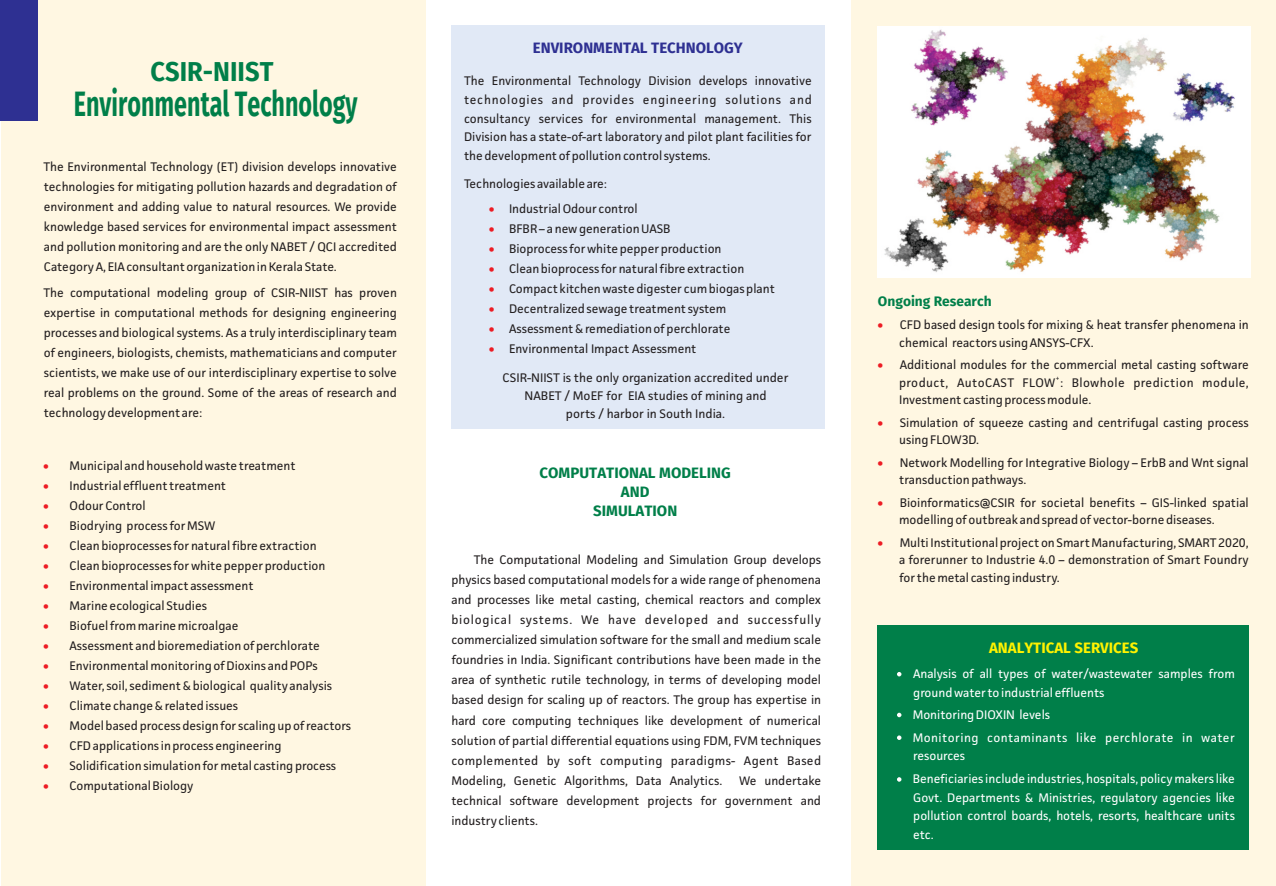
<style>
.page{position:relative;width:1276px;height:886px;background:#fff}
.page>*{position:absolute;margin:0;border:0;box-sizing:border-box;transform-origin:0 0}
.t1{font:700 35.12px "Fira Sans";color:#007f49;scale:.66 1}
.t2{font:700 27.25px "Fira Sans";color:#007f49;scale:.93 1}
.t3{font:700 15px/19px "Fira Sans";color:#007f49;text-align:center}
.t4{font:700 15px "Fira Sans";color:#2e3092}
.t5{font:700 15px "Fira Sans";color:#fff200}
.t6{font:700 13.75px "Fira Sans";color:#007f49}
.t7{font:12.5px/20.1px "Facit";color:#231f20;text-align:justify}
.t8{font:12.5px/18.8px "Facit";color:#fff}
.t9{font:12.5px/17.5px "Facit";letter-spacing:.02em;color:#231f20}
.t10{font:12.5px/22.5px "Facit";letter-spacing:.03em;color:#fff}
.t11{font:6.25px "Facit";color:#231f20}
.s1{color:#ed1c24}
</style>
<div class="page">
<div style="left:851px;top:0;width:424px;height:886px;background:#fff7e2"></div>
<div style="left:1px;top:0;width:424px;height:886px;background:#fff7e2"></div>
<div style="left:877px;top:625px;width:372px;height:224px;background:#007f49"></div>
<div style="left:451px;top:25px;width:373px;height:403px;background:#e1e9f6"></div>
<div style="left:0;top:0;width:38px;height:121px;background:#2e3092"></div>
<svg style="left:897px;top:672px;width:4px;height:4px"></svg>
<svg style="left:897px;top:713px;width:4px;height:4px"></svg>
<svg style="left:897px;top:735px;width:4px;height:5px"></svg>
<svg style="left:897px;top:777px;width:4px;height:5px"></svg>
<img style="left:877px;top:26px;width:373px;height:251px">
<p class="t4" style="left:533px;top:41px;width:211px">ENVIRONMENTAL TECHNOLOGY</p>
<h2 class="t2" style="left:151px;top:60px;width:134px">CSIR-NIIST</h2>
<h1 class="t1" style="left:74px;top:89px;width:431px">Environmental Technology</h1>
<p class="t7" style="left:464px;top:72px;width:349px;line-height:18.8px">The Environmental Technology Division develops innovative technologies and provides engineering solutions and consultancy services for environmental management. This Division has a state-of-art laboratory and pilot plant facilities for the development of pollution control systems.</p>
<p class="t7" style="left:464px;top:174px;width:144px">Technologies available are:</p>
<p class="t7" style="left:489px;top:199px;width:150px"><span class="s1">•</span> Industrial Odour control</p>
<p class="t7" style="left:489px;top:219px;width:183px"><span class="s1">•</span> BFBR a new generation UASB</p>
<p class="t7" style="left:489px;top:239px;width:234px"><span class="s1">•</span> Bioprocess for white pepper production</p>
<p class="t7" style="left:489px;top:259px;width:257px"><span class="s1">•</span> Clean bioprocess for natural fibre extraction</p>
<p class="t7" style="left:489px;top:279px;width:288px"><span class="s1">•</span> Compact kitchen waste digester cum biogas plant</p>
<p class="t7" style="left:489px;top:299px;width:239px"><span class="s1">•</span> Decentralized sewage treatment system</p>
<p class="t7" style="left:489px;top:319px;width:243px"><span class="s1">•</span> Assessment &amp; remediation of perchlorate</p>
<p class="t7" style="left:489px;top:339px;width:209px"><span class="s1">•</span> Environmental Impact Assessment</p>
<p class="t7" style="left:43px;top:158px;width:355px">The Environmental Technology (ET) division develops innovative technologies for mitigating pollution hazards and degradation of environment and adding value to natural resources. We provide knowledge based services for environmental impact assessment and pollution monitoring and are the only NABET / QCI accredited Category A, EIA consultant organization in Kerala State.</p>
<p class="t7" style="left:43px;top:284px;width:355px">The computational modeling group of CSIR-NIIST has proven expertise in computational methods for designing engineering processes and biological systems. As a truly interdisciplinary team of engineers, biologists, chemists, mathematicians and computer scientists, we make use of our interdisciplinary expertise to solve real problems on the ground. Some of the areas of research and technology development are:</p>
<p class="t7" style="left:43px;top:456px;width:254px"><span class="s1">•</span> Municipal and household waste treatment</p>
<p class="t7" style="left:43px;top:476px;width:184px"><span class="s1">•</span> Industrial effluent treatment</p>
<p class="t7" style="left:43px;top:496px;width:104px"><span class="s1">•</span> Odour Control</p>
<p class="t7" style="left:43px;top:516px;width:174px"><span class="s1">•</span> Biodrying process for MSW</p>
<p class="t7" style="left:43px;top:536px;width:275px"><span class="s1">•</span> Clean bioprocesses for natural fibre extraction</p>
<p class="t7" style="left:43px;top:556px;width:284px"><span class="s1">•</span> Clean bioprocesses for white pepper production</p>
<p class="t7" style="left:43px;top:576px;width:212px"><span class="s1">•</span> Environmental impact assessment</p>
<p class="t7" style="left:43px;top:596px;width:165px"><span class="s1">•</span> Marine ecological Studies</p>
<p class="t7" style="left:43px;top:616px;width:197px"><span class="s1">•</span> Biofuel from marine microalgae</p>
<p class="t7" style="left:43px;top:636px;width:278px"><span class="s1">•</span> Assessment and bioremediation of perchlorate</p>
<p class="t7" style="left:43px;top:656px;width:276px"><span class="s1">•</span> Environmental monitoring of Dioxins and POPs</p>
<p class="t7" style="left:43px;top:676px;width:290px"><span class="s1">•</span> Water, soil, sediment &amp; biological quality analysis</p>
<p class="t7" style="left:43px;top:696px;width:196px"><span class="s1">•</span> Climate change &amp; related issues</p>
<p class="t7" style="left:43px;top:716px;width:309px"><span class="s1">•</span> Model based process design for scaling up of reactors</p>
<p class="t7" style="left:43px;top:736px;width:240px"><span class="s1">•</span> CFD applications in process engineering</p>
<p class="t7" style="left:43px;top:756px;width:294px"><span class="s1">•</span> Solidification simulation for metal casting process</p>
<p class="t7" style="left:43px;top:776px;width:152px"><span class="s1">•</span> Computational Biology</p>
<p class="t7" style="left:502px;top:370px;width:287px;line-height:17.8px;text-align:center">CSIR-NIIST is the only organization accredited under<br>NABET / MoEF for EIA studies of mining and<br>ports / harbor in South India.</p>
<p class="t3" style="left:539px;top:464px;width:193px">COMPUTATIONAL MODELING<br>AND<br>SIMULATION</p>
<p class="t7" style="left:451px;top:550px;width:371px;text-indent:22px">The Computational Modeling and Simulation Group develops physics based computational models for a wide range of phenomena and processes like metal casting, chemical reactors and complex biological systems. We have developed and successfully commercialized simulation software for the small and medium scale foundries in India. Significant contributions have been made in the area of synthetic rutile technology, in terms of developing model based design for scaling up of reactors. The group has expertise in hard core computing techniques like development of numerical solution of partial differential equations using FDM, FVM techniques complemented by soft computing paradigms- Agent Based Modeling, Genetic Algorithms, Data Analytics.</p>
<p class="t7" style="left:451px;top:771px;width:371px;text-indent:288px">We undertake technical software development projects for government and industry clients.</p>
<p class="t6" style="left:878px;top:295px;width:115px">Ongoing Research</p>
<p class="t7" style="left:899px;top:317px;width:351px;line-height:17.5px;text-indent:-22px"><span class="s1">•</span> CFD based design tools for mixing &amp; heat transfer phenomena in chemical reactors using ANSYS-CFX.</p>
<p class="t7" style="left:877px;top:356px;width:373px"><span class="s1">•</span> Additional modules for the commercial metal casting software</p>
<p class="t11" style="left:1056px;top:376px;width:5px">+</p>
<p class="t9" style="left:899px;top:375px;width:351px">product, AutoCAST FLOW : Blowhole prediction module,<br>Investment casting process module.</p>
<p class="t7" style="left:899px;top:415px;width:351px;line-height:17.5px;text-indent:-22px"><span class="s1">•</span> Simulation of squeeze casting and centrifugal casting process using FLOW3D.</p>
<p class="t7" style="left:899px;top:455px;width:351px;line-height:17.5px;text-indent:-22px"><span class="s1">•</span> Network Modelling for Integrative Biology ErbB and Wnt signal transduction pathways.</p>
<p class="t7" style="left:877px;top:493px;width:259px"><span class="s1">•</span> Bioinformatics@CSIR for societal benefits</p>
<p class="t7" style="left:899px;top:495px;width:351px;line-height:17.5px;text-indent:253px">GIS-linked spatial modelling of outbreak and spread of vector-borne diseases.</p>
<p class="t7" style="left:899px;top:535px;width:351px;line-height:17.5px;text-indent:-22px"><span class="s1">•</span> Multi Institutional project on Smart Manufacturing, SMART 2020, a forerunner to Industrie 4.0 demonstration of Smart Foundry for the metal casting industry.</p>
<p class="t5" style="left:989px;top:642px;width:151px">ANALYTICAL SERVICES</p>
<p class="t8" style="left:913px;top:665px;width:323px">Analysis of all types of water/wastewater samples from ground water to industrial effluents</p>
<p class="t10" style="left:912px;top:705px;width:324px">Monitoring DIOXIN levels<br>Monitoring contaminants like perchlorate in water</p>
<p class="t8" style="left:912px;top:746px;width:324px;line-height:22.5px">resources<br>Beneficiaries include industries, hospitals, policy makers like</p>
<p class="t8" style="left:913px;top:789px;width:323px;text-align:justify">Govt. Departments &amp; Ministries, regulatory agencies like pollution control boards, hotels, resorts, healthcare units etc.</p>
</div>
